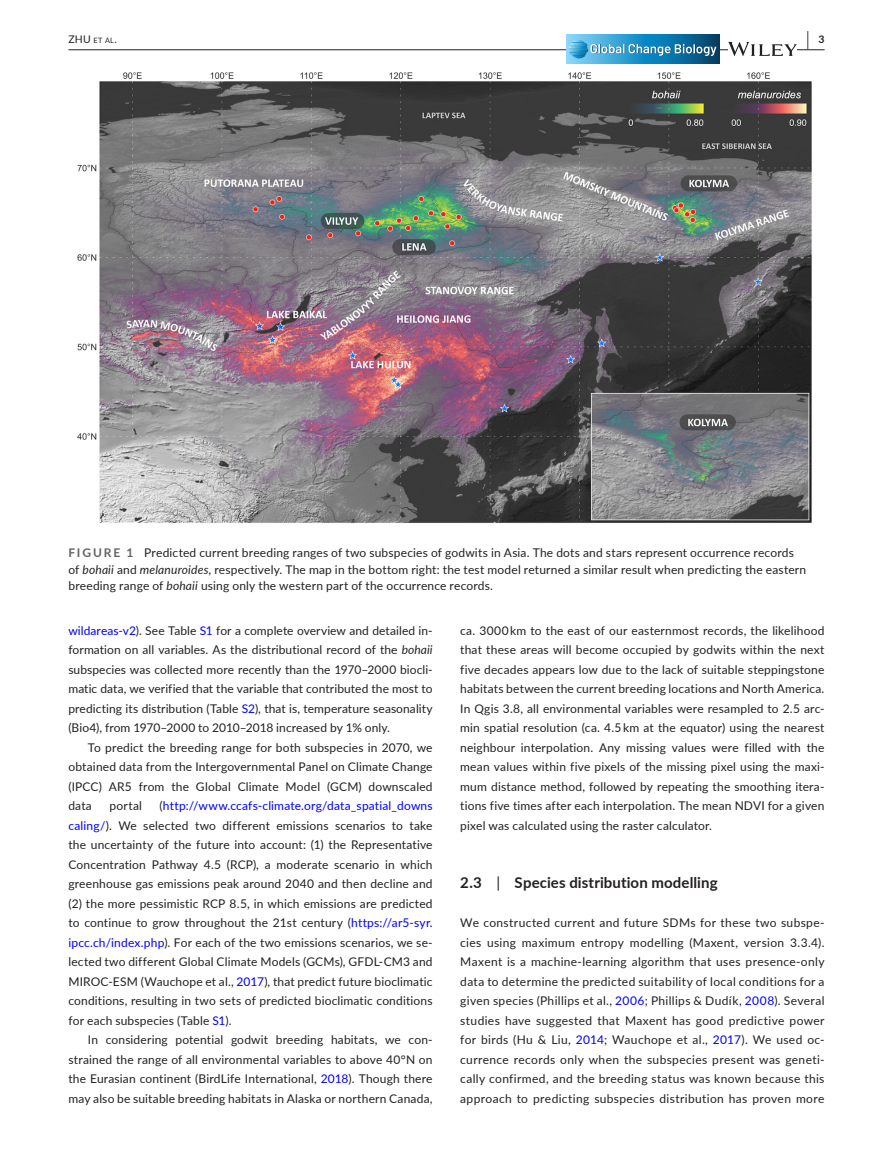
<style>
.page{position:relative;width:893px;height:1174px;background:#fff}
.page>*{position:absolute;margin:0;border:0;box-sizing:border-box;transform-origin:0 0}
.t1{font:700 19.5px "Lato";color:#231f20;scale:.43 1}
.t2{font:700 15px "Lato";letter-spacing:.005em;color:#231f20}
.t3{font:12px/19.5px "Lato";letter-spacing:.015em;color:#231f20;text-align:justify}
.t4{font:7.35px "Lato";color:#231f20}
.s1{font-size:10.5px}
.s2{font-weight:700;color:#636366}
.s3{font-style:italic}
.s4{color:#00f}
.s5{font-weight:400}
</style>
<div class="page">
<hr style="left:68px;top:49px;width:756px;height:1px;background:#231f20">
<svg style="left:567px;top:34px;width:153px;height:30px;background:#298aba"></svg>
<svg style="left:568px;top:40px;width:149px;height:18px;background:#499ac2"></svg>
<svg style="left:728px;top:42px;width:69px;height:14px"></svg>
<img style="left:77px;top:72px;width:735px;height:451px">
<p class="t4" style="left:68px;top:35px;width:50px"><span class="s1">ZHU</span> et al<span class="s1">.</span></p>
<h1 class="t1" style="left:807px;top:25px;width:43px">| <sup>3</sup></h1>
<p class="t3" style="left:68px;top:544px;width:739px;line-height:16.5px;text-align:left"><span class="s2">FIGURE 1</span> Predicted current breeding ranges of two subspecies of godwits in Asia. The dots and stars represent occurrence records of <span class="s3">bohaii</span> and <span class="s3">melanuroides</span>, respectively. The map in the bottom right: the test model returned a similar result when predicting the eastern breeding range of <span class="s3">bohaii</span> using only the western part of the occurrence records.</p>
<p class="t3" style="left:68px;top:620px;width:366px"><span class="s4">wildareas-v2</span>). See Table <span class="s4">S1</span> for a complete overview and detailed in&shy;formation on all variables. As the distributional record of the <span class="s3">bohaii </span>subspecies was collected more recently than the 1970–2000 biocli&shy;matic data, we verified that the variable that contributed the most to predicting its distribution (Table <span class="s4">S2</span>), that is, temperature seasonality (Bio4), from 1970–2000 to 2010–2018 increased by 1% only.</p>
<p class="t3" style="left:68px;top:737px;width:366px;text-indent:20px">To predict the breeding range for both subspecies in 2070, we obtained data from the Intergovernmental Panel on Climate Change (IPCC) AR5 from the Global Climate Model (GCM) downscaled data</p>
<p class="t3" style="left:68px;top:795px;width:366px;text-indent:91px">(<span class="s4">http://www.ccafs-climate.org/data_spatial_downs caling/</span>). We selected two different emissions scenarios to take the uncertainty of the future into account: (1) the Representative Concentration Pathway 4.5 (RCP), a moderate scenario in which greenhouse gas emissions peak around 2040 and then decline and (2) the more pessimistic RCP 8.5, in which emissions are predicted to continue to grow throughout the 21st century (<span class="s4">https://ar5-syr. ipcc.ch/index.php</span>). For each of the two emissions scenarios, we se&shy;lected two different Global Climate Models (GCMs), GFDL-CM3 and MIROC-ESM (Wauchope et al., <span class="s4">2017</span>), that predict future bioclimatic conditions, resulting in two sets of predicted bioclimatic conditions for each subspecies (Table <span class="s4">S1</span>).</p>
<p class="t3" style="left:68px;top:1029px;width:366px;text-indent:20px">In considering potential godwit breeding habitats, we con&shy;strained the range of all environmental variables to above 40°N on the Eurasian continent (BirdLife International, <span class="s4">2018</span>). Though there may also be suitable breeding habitats in Alaska or northern Canada,</p>
<p class="t3" style="left:110px;top:795px;width:34px">portal</p>
<p class="t3" style="left:460px;top:620px;width:366px">ca. 3000 km to the east of our easternmost records, the likelihood that these areas will become occupied by godwits within the next five decades appears low due to the lack of suitable steppingstone habitats between the current breeding locations and North America.<br>In Qgis 3.8, all environmental variables were resampled to 2.5 arc&shy;min spatial resolution (ca. 4.5 km at the equator) using the nearest neighbour interpolation. Any missing values were filled with the mean values within five pixels of the missing pixel using the maxi&shy;mum distance method, followed by repeating the smoothing itera&shy;tions five times after each interpolation. The mean NDVI for a given pixel was calculated using the raster calculator.</p>
<p class="t2" style="left:460px;top:872px;width:259px">2.3 <span class="s5">|</span> Species distribution modelling</p>
<p class="t3" style="left:460px;top:912px;width:366px">We constructed current and future SDMs for these two subspe&shy;cies using maximum entropy modelling (Maxent, version 3.3.4).<br>Maxent is a machine-learning algorithm that uses presence-only data to determine the predicted suitability of local conditions for a given species (Phillips et al., <span class="s4">2006</span>; Phillips &amp; Dudík, <span class="s4">2008</span>). Several studies have suggested that Maxent has good predictive power for birds (Hu &amp; Liu, <span class="s4">2014</span>; Wauchope et al., <span class="s4">2017</span>). We used oc&shy;currence records only when the subspecies present was geneti&shy;cally confirmed, and the breeding status was known because this approach to predicting subspecies distribution has proven more</p>
</div>
